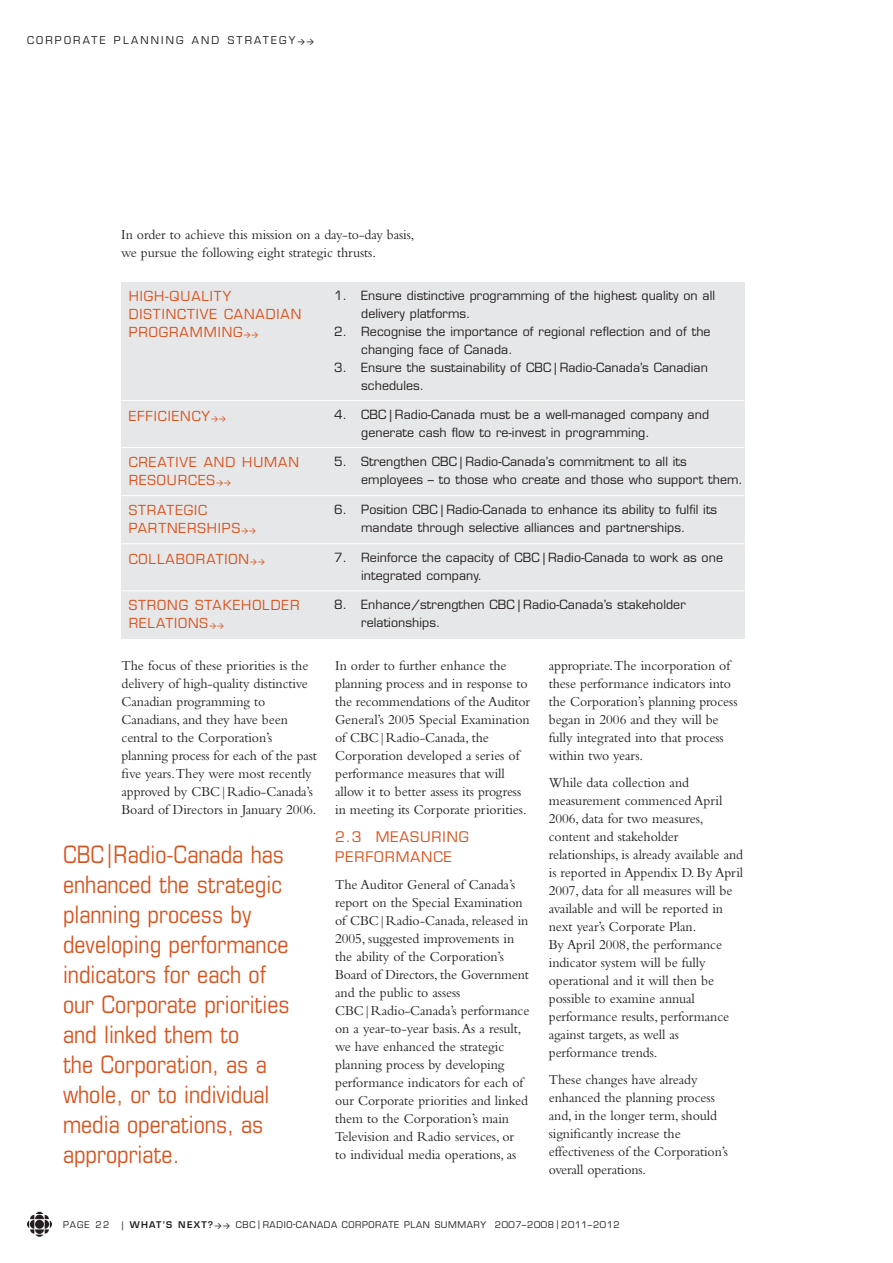
<style>
.page{position:relative;width:893px;height:1263px;background:#fff}
.page>*{position:absolute;margin:0;border:0;box-sizing:border-box;transform-origin:0 0}
.t1{font:condensed 24px/30px "Eurostile";color:#d9531e}
.t2{font:14.25px/18px "Bembo";letter-spacing:-.005em;color:#231f20}
.t3{font:14.25px/19.5px "Eurostile";letter-spacing:.07em;color:#d9531e}
.t4{font:13.5px/18px "Eurostile";letter-spacing:.07em;color:#d9531e}
.t5{font:12.3px/18px "Eurostile";letter-spacing:.005em;color:#231f20}
.t6{font:10.5px "Eurostile";letter-spacing:.205em;color:#231f20}
.t7{font:9px "Eurostile";letter-spacing:.07em;color:#231f20}
.s1{font-family:"DIN";font-weight:500;font-size:7.5px}
.s2{font-family:"DIN";font-weight:500;font-size:7.2px}
.s3{font-stretch:normal}
.s4{font-weight:600}
</style>
<div class="page">
<svg style="left:27px;top:1212px;width:25px;height:25px"></svg>
<div style="left:121px;top:282px;width:213px;height:118px;background:#e6e7e8"></div>
<div style="left:334px;top:282px;width:410px;height:118px;background:#e6e7e8"></div>
<div style="left:121px;top:400px;width:213px;height:47px;background:#e6e7e8"></div>
<div style="left:334px;top:400px;width:410px;height:47px;background:#e6e7e8"></div>
<div style="left:121px;top:447px;width:213px;height:49px;background:#e6e7e8"></div>
<div style="left:334px;top:447px;width:410px;height:49px;background:#e6e7e8"></div>
<div style="left:121px;top:496px;width:213px;height:48px;background:#e6e7e8"></div>
<div style="left:334px;top:496px;width:410px;height:48px;background:#e6e7e8"></div>
<div style="left:121px;top:544px;width:213px;height:47px;background:#e6e7e8"></div>
<div style="left:334px;top:544px;width:410px;height:47px;background:#e6e7e8"></div>
<div style="left:121px;top:591px;width:213px;height:48px;background:#e6e7e8"></div>
<div style="left:334px;top:591px;width:410px;height:48px;background:#e6e7e8"></div>
<hr style="left:121px;top:400px;width:623px;height:1px;background:#fff">
<hr style="left:121px;top:447px;width:623px;height:1px;background:#fff">
<hr style="left:121px;top:495px;width:623px;height:1px;background:#fff">
<hr style="left:121px;top:543px;width:623px;height:1px;background:#fff">
<hr style="left:121px;top:591px;width:623px;height:1px;background:#fff">
<p class="t6" style="left:27px;top:36px;width:289px">CORPORATE PLANNING AND STRATEGY<span class="s1">&gt;&gt;</span></p>
<p class="t2" style="left:121px;top:227px;width:295px">In order to achieve this mission on a day-to-day basis, we pursue the following eight strategic thrusts.</p>
<p class="t4" style="left:129px;top:288px;width:174px">HIGH-QUALITY<br>DISTINCTIVE CANADIAN<br>PROGRAMMING<span class="s2">&gt;&gt;</span></p>
<p class="t5" style="left:361px;top:288px;width:355px;text-indent:-27px">1. Ensure distinctive programming of the highest quality on all delivery platforms.</p>
<p class="t5" style="left:361px;top:324px;width:351px;text-indent:-27px">2. Recognise the importance of regional reflection and of the changing face of Canada.</p>
<p class="t5" style="left:361px;top:360px;width:348px;text-indent:-27px">3. Ensure the sustainability of CBC | Radio-Canada’s Canadian schedules.</p>
<p class="t4" style="left:129px;top:408px;width:99px">EFFICIENCY<span class="s2">&gt;&gt;</span></p>
<p class="t5" style="left:361px;top:407px;width:349px;text-indent:-27px">4. CBC | Radio-Canada must be a well-managed company and generate cash flow to re-invest in programming.</p>
<p class="t4" style="left:129px;top:454px;width:172px">CREATIVE AND HUMAN<br>RESOURCES<span class="s2">&gt;&gt;</span></p>
<p class="t5" style="left:361px;top:454px;width:383px;text-indent:-27px">5. Strengthen CBC | Radio-Canada’s commitment to all its employees – to those who create and those who support them.</p>
<p class="t4" style="left:129px;top:502px;width:129px">STRATEGIC<br>PARTNERSHIPS<span class="s2">&gt;&gt;</span></p>
<p class="t5" style="left:334px;top:502px;width:385px;text-align:center">6. Position CBC | Radio-Canada to enhance its ability to fulfil its mandate through selective alliances and partnerships.</p>
<p class="t4" style="left:129px;top:552px;width:138px">COLLABORATION<span class="s2">&gt;&gt;</span></p>
<p class="t5" style="left:361px;top:550px;width:363px;text-indent:-27px">7. Reinforce the capacity of CBC | Radio-Canada to work as one integrated company.</p>
<p class="t4" style="left:129px;top:598px;width:172px">STRONG STAKEHOLDER<br>RELATIONS<span class="s2">&gt;&gt;</span></p>
<p class="t5" style="left:361px;top:597px;width:326px;text-indent:-27px">8. Enhance/strengthen CBC | Radio-Canada’s stakeholder relationships.</p>
<p class="t2" style="left:121px;top:657px;width:197px">The focus of these priorities is the delivery of high-quality distinctive Canadian programming to Canadians, and they have been central to the Corporation’s planning process for each of the past five years. They were most recently approved by CBC|Radio-Canada’s Board of Directors in January 2006.</p>
<p class="t2" style="left:335px;top:657px;width:196px">In order to further enhance the plan ning process and in response to the recommendations of the Auditor General’s 2005 Special Examination of CBC|Radio-Canada, the Corporation developed a series of performance measures that will allow it to better assess its progress in meeting its Corporate priorities.</p>
<p class="t3" style="left:335px;top:828px;width:135px">2.3 MEASURING<br>PERFORMANCE</p>
<p class="t2" style="left:335px;top:876px;width:196px">The Auditor General of Canada’s report on the Special Examination of CBC|Radio-Canada, released in 2005, suggested improvements in the ability of the Corporation’s Board of Directors, the Government and the public to assess CBC|Radio-Canada’s performance on a year-to-year basis. As a result, we have enhanced the strategic planning process by developing performance indicators for each of our Corporate priorities and linked them to the Corporation’s main Television and Radio services, or<br>to individual media operations, as</p>
<p class="t1" style="left:63px;top:842px;width:228px">CBC<span class="s3">|</span>Radio-Canada has enhanced the strategic planning process by developing performance indicators for each of our Corporate priorities and linked them to<br>the Corporation, as a whole, or to individual media operations, as appropriate.</p>
<p class="t2" style="left:549px;top:657px;width:190px">appropriate. The incorporation of these performance indicators into the Corporation’s planning process began in 2006 and they will be fully integrated into that process within two years.</p>
<p class="t2" style="left:549px;top:774px;width:196px">While data collection and measurement commenced April<br>2006, data for two measures, content and stakeholder relationships, is already available and is reported in Appendix D. By April<br>2007, data for all measures will be available and will be reported in next year’s Corporate Plan.<br>By April 2008, the performance indicator system will be fully operational and it will then be possible to examine annual performance results, performance against targets, as well as performance trends.</p>
<p class="t2" style="left:549px;top:1071px;width:181px">These changes have already enhanced the planning process and, in the longer term, should significantly increase the effectiveness of the Corporation’s overall operations.</p>
<p class="t7" style="left:63px;top:1221px;width:48px">PAGE 22</p>
<p class="t7" style="left:121px;top:1221px;width:500px">| <span class="s4">WHAT’S NEXT?</span><span class="s2">&gt;&gt;</span> CBC | RADIO-CANADA CORPORATE PLAN SUMMARY 2007–2008 | 2011–2012</p>
</div>
